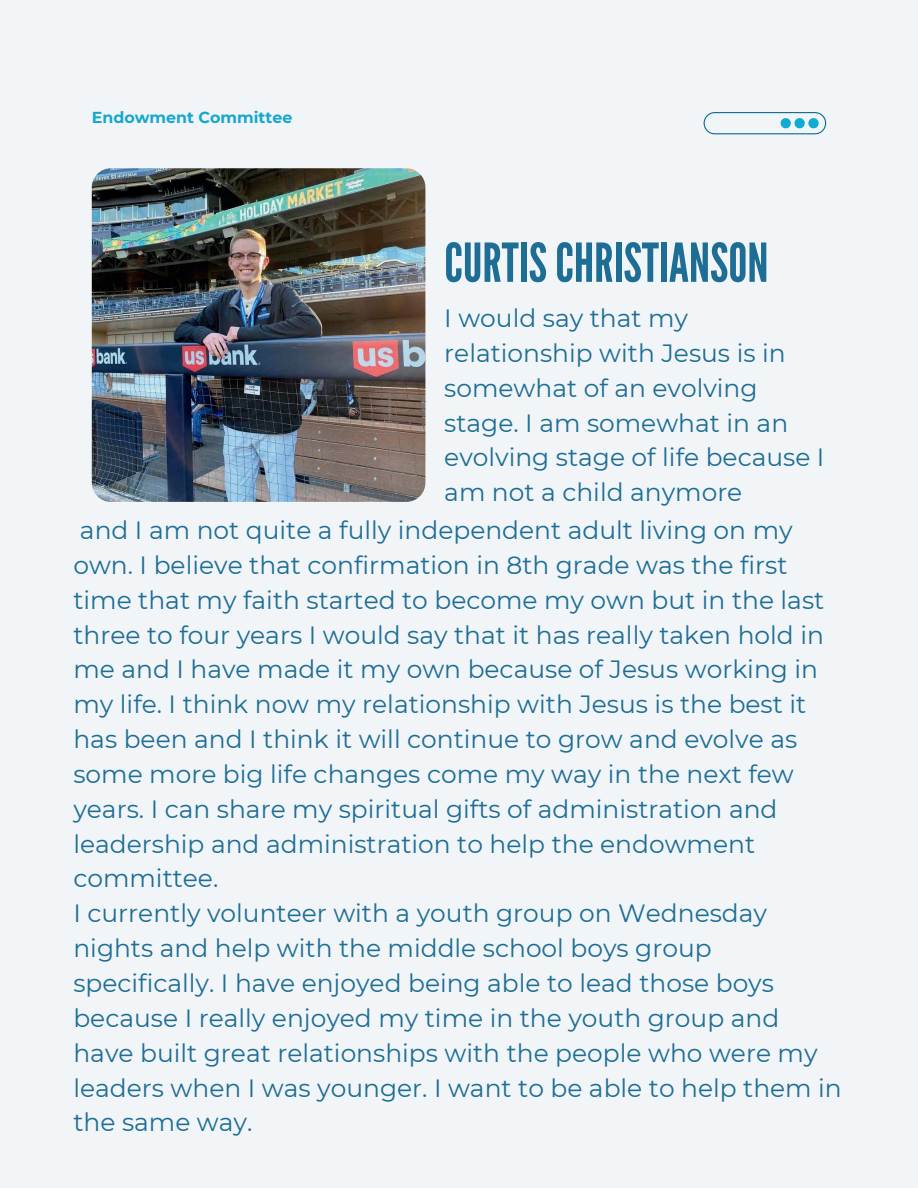
<style>
.page{position:relative;width:918px;height:1188px;background:#f1f5f7}
.page>*{position:absolute;margin:0;border:0;box-sizing:border-box;transform-origin:0 0}
.t1{font:53.55px "League Gothic";color:#1e6d95}
.t2{font:24.9px/34.8px "Montserrat";color:#1e6d95}
.t3{font:700 15.9px "Montserrat";color:#17a7ce}
</style>
<div class="page">
<svg style="left:704px;top:112px;width:122px;height:22px"></svg>
<img style="left:92px;top:168px;width:333px;height:334px">
<p class="t3" style="left:92px;top:106px;width:202px">Endowment Committee</p>
<h1 class="t1" style="left:444px;top:231px;width:326px">CURTIS CHRISTIANSON</h1>
<p class="t2" style="left:444px;top:300px;width:382px">I would say that my relationship with Jesus is in somewhat of an evolving stage. I am somewhat in an evolving stage of life because I am not a child anymore</p>
<p class="t2" style="left:73px;top:512px;width:770px">and I am not quite a fully independent adult living on my own. I believe that confirmation in 8th grade was the first time that my faith started to become my own but in the last three to four years I would say that it has really taken hold in me and I have made it my own because of Jesus working in my life. I think now my relationship with Jesus is the best it has been and I think it will continue to grow and evolve as some more big life changes come my way in the next few years. I can share my spiritual gifts of administration and leadership and administration to help the endowment committee.<br>I currently volunteer with a youth group on Wednesday nights and help with the middle school boys group specifically. I have enjoyed being able to lead those boys because I really enjoyed my time in the youth group and have built great relationships with the people who were my leaders when I was younger. I want to be able to help them in the same way.</p>
</div>
